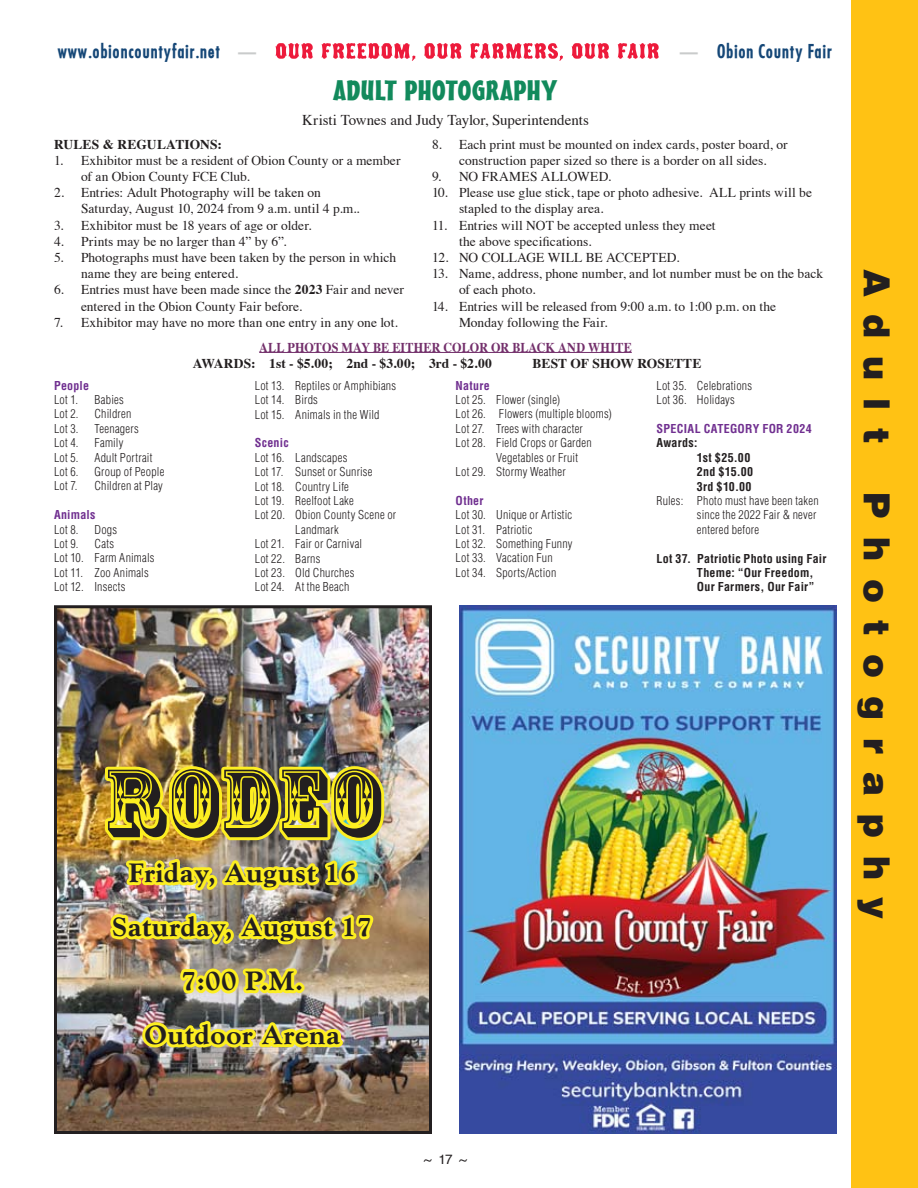
<style>
.page{position:relative;width:918px;height:1188px;background:#fff}
.page>*{position:absolute;margin:0;border:0;box-sizing:border-box;transform-origin:0 0}
.t1{font:90px "Rosewood Std";letter-spacing:.04em;color:#231f20}
.t2{font:900 36px "Helvetica";letter-spacing:.5em;color:#231f20}
.t3{font:800 27px/54px "Goudy";letter-spacing:.03em;color:#231f20;text-align:center}
.t4{font:27px "Massey Wide Normal";letter-spacing:-.005em;color:#128a5c;scale:1.15 1}
.t5{font:700 18px "Fuji";color:#154777}
.t6{font:15px "Times";letter-spacing:-.005em;color:#231f20}
.t7{font:13.5px/16.2px "Times";letter-spacing:.005em;color:#231f20}
.t8{font:700 13.5px "Times";letter-spacing:.005em;color:#231f20}
.t9{font:700 13.5px "Times";letter-spacing:.005em;color:#732f6b;scale:.9 1}
.t10{font:13.5px "Helvetica";color:#231f20}
.t11{font:300 condensed 12px/14.4px "Helvetica";letter-spacing:.02em;color:#231f20}
.t12{font:700 condensed 12px/14.4px "Helvetica";letter-spacing:.02em;color:#231f20}
.t13{font:700 condensed 12px "Helvetica";letter-spacing:.025em;color:#702f90}
.s1{color:#c9cbcb}
.s2{font-weight:700}
</style>
<div class="page">
<div style="left:851px;top:0;width:67px;height:1188px;background:#ffc214"></div>
<svg style="left:276px;top:43px;width:383px;height:18px"></svg>
<img style="left:58px;top:609px;width:370px;height:521px">
<img style="left:139px;top:998px;width:207px;height:108px">
<svg style="left:177px;top:998px;width:131px;height:16px;background:#6b6c6d"></svg>
<img style="left:106px;top:891px;width:270px;height:107px">
<img style="left:122px;top:891px;width:239px;height:53px">
<img style="left:102px;top:699px;width:285px;height:192px">
<hr style="left:259px;top:352px;width:373px;height:1px;background:#732f6b">
<img style="left:459px;top:605px;width:378px;height:529px">
<div style="left:54px;top:605px;width:378px;height:529px;border:3px solid #231f20"></div>
<h3 class="t5" style="left:58px;top:40px;width:202px">www.obioncountyfair.net <span class="s1">—</span></h3>
<h3 class="t5" style="left:680px;top:40px;width:154px"><span class="s1">—</span> Obion County Fair</h3>
<h3 class="t4" style="left:333px;top:67px;width:196px">ADULT PHOTOGRAPHY</h3>
<p class="t6" style="left:302px;top:106px;width:288px">Kristi Townes and Judy Taylor, Superintendents</p>
<p class="t7" style="left:432px;top:135px;width:357px;text-align:center">8. Each print must be mounted on index cards, poster board, or construction paper sized so there is a border on all sides.</p>
<p class="t7" style="left:432px;top:167px;width:181px">9. NO FRAMES ALLOWED.</p>
<p class="t7" style="left:459px;top:183px;width:355px;text-indent:-27px">10. Please use glue stick, tape or photo adhesive. ALL prints will be stapled to the display area.</p>
<p class="t7" style="left:432px;top:216px;width:105px">11. Entries will not</p>
<p class="t8" style="left:54px;top:131px;width:169px">RULES &amp; REGULATIONS:</p>
<p class="t7" style="left:81px;top:151px;width:321px;text-indent:-27px">1. Exhibitor must be a resident of Obion County or a member of an Obion County FCE Club.</p>
<p class="t7" style="left:81px;top:183px;width:280px;text-indent:-27px">2. Entries: Adult Photography will be taken on<br>Saturday, August 10, 2024 from 9 a.m. until 4 p.m..</p>
<p class="t7" style="left:54px;top:216px;width:259px">3. Exhibitor must be 18 years of age or older.</p>
<p class="t7" style="left:54px;top:232px;width:234px">4. Prints may be no larger than 4” by 6”.</p>
<p class="t7" style="left:81px;top:248px;width:317px;text-indent:-27px">5. Photographs must have been taken by the person in which name they are being entered.</p>
<p class="t7" style="left:81px;top:281px;width:324px;text-indent:-27px">6. Entries must have been made since the <span class="s2">2023</span> Fair and never entered in the Obion County Fair before.</p>
<p class="t7" style="left:54px;top:313px;width:345px">7. Exhibitor may have no more than one entry in any one lot.</p>
<p class="t7" style="left:459px;top:216px;width:258px;text-indent:98px">be accepted unless they meet the above specifications.</p>
<p class="t7" style="left:432px;top:248px;width:249px">12. NO COLLAGE WILL BE ACCEPTED.</p>
<p class="t7" style="left:459px;top:264px;width:366px;text-indent:-27px">13. Name, address, phone number, and lot number must be on the back of each photo.</p>
<p class="t7" style="left:459px;top:297px;width:319px;text-indent:-27px">14. Entries will be released from 9:00 a.m. to 1:00 p.m. on the<br>Monday following the Fair.</p>
<p class="t9" style="left:259px;top:334px;width:415px">ALL PHOTOS MAY BE EITHER COLOR OR BLACK AND WHITE</p>
<p class="t8" style="left:193px;top:350px;width:301px">AWARDS: 1st - $5.00; 2nd - $3.00; 3rd - $2.00</p>
<p class="t8" style="left:532px;top:350px;width:171px">BEST OF SHOW ROSETTE</p>
<p class="t13" style="left:456px;top:378px;width:36px">Nature</p>
<p class="t11" style="left:456px;top:392px;width:106px">Lot 25. Flower (single)</p>
<p class="t11" style="left:456px;top:407px;width:158px">Lot 26. Flowers (multiple blooms)</p>
<p class="t11" style="left:456px;top:421px;width:129px">Lot 27. Trees with character</p>
<p class="t11" style="left:456px;top:436px;width:138px">Lot 28. Field Crops or Garden</p>
<p class="t11" style="left:496px;top:450px;width:83px">Vegetables or Fruit</p>
<p class="t11" style="left:456px;top:464px;width:112px">Lot 29. Stormy Weather</p>
<p class="t13" style="left:456px;top:493px;width:29px">Other</p>
<p class="t11" style="left:456px;top:508px;width:118px">Lot 30. Unique or Artistic<br>Lot 31. Patriotic<br>Lot 32. Something Funny<br>Lot 33. Vacation Fun<br>Lot 34. Sports/Action</p>
<p class="t13" style="left:54px;top:378px;width:37px">People</p>
<p class="t11" style="left:54px;top:392px;width:26px">Lot 1.</p>
<p class="t11" style="left:94px;top:392px;width:31px">Babies</p>
<p class="t11" style="left:54px;top:407px;width:26px">Lot 2.</p>
<p class="t11" style="left:94px;top:407px;width:38px">Children</p>
<p class="t11" style="left:54px;top:421px;width:26px">Lot 3.</p>
<p class="t11" style="left:94px;top:421px;width:46px">Teenagers</p>
<p class="t11" style="left:54px;top:436px;width:26px">Lot 4.</p>
<p class="t11" style="left:94px;top:436px;width:30px">Family</p>
<p class="t11" style="left:54px;top:450px;width:26px">Lot 5.</p>
<p class="t11" style="left:94px;top:450px;width:59px">Adult Portrait</p>
<p class="t11" style="left:54px;top:464px;width:26px">Lot 6.</p>
<p class="t11" style="left:94px;top:464px;width:71px">Group of People</p>
<p class="t11" style="left:54px;top:479px;width:25px">Lot 7.</p>
<p class="t11" style="left:94px;top:479px;width:70px">Children at Play</p>
<p class="t13" style="left:54px;top:508px;width:43px">Animals</p>
<p class="t11" style="left:54px;top:522px;width:26px">Lot 8.</p>
<p class="t11" style="left:94px;top:522px;width:24px">Dogs</p>
<p class="t11" style="left:54px;top:536px;width:26px">Lot 9.</p>
<p class="t11" style="left:656px;top:378px;width:97px">Lot 35. Celebrations<br>Lot 36. Holidays</p>
<p class="t13" style="left:656px;top:421px;width:157px">SPECIAL CATEGORY FOR 2024</p>
<p class="t12" style="left:697px;top:436px;width:58px;text-indent:-40px">Awards:<br>1st $25.00<br>2nd $15.00<br>3rd $10.00</p>
<p class="t11" style="left:697px;top:493px;width:123px;text-indent:-40px">Rules: Photo must have been taken since the 2022 Fair &amp; never entered before</p>
<p class="t12" style="left:697px;top:551px;width:131px;text-indent:-40px">Lot 37. Patriotic Photo using Fair<br>Theme: “Our Freedom,<br>Our Farmers, Our Fair”</p>
<p class="t11" style="left:255px;top:378px;width:143px">Lot 13. Reptiles or Amphibians<br>Lot 14. Birds<br>Lot 15. Animals in the Wild</p>
<p class="t13" style="left:255px;top:436px;width:35px">Scenic</p>
<p class="t11" style="left:255px;top:450px;width:94px">Lot 16. Landscapes</p>
<p class="t11" style="left:255px;top:465px;width:119px">Lot 17. Sunset or Sunrise</p>
<p class="t11" style="left:255px;top:479px;width:96px">Lot 18. Country Life</p>
<p class="t11" style="left:255px;top:493px;width:101px">Lot 19. Reelfoot Lake</p>
<p class="t11" style="left:255px;top:508px;width:143px">Lot 20. Obion County Scene or</p>
<p class="t11" style="left:295px;top:522px;width:45px">Landmark</p>
<p class="t11" style="left:255px;top:537px;width:109px">Lot 21. Fair or Carnival</p>
<p class="t11" style="left:255px;top:551px;width:67px">Lot 22. Barns</p>
<p class="t11" style="left:255px;top:565px;width:101px">Lot 23. Old Churches</p>
<p class="t11" style="left:255px;top:580px;width:96px">Lot 24. At the Beach</p>
<p class="t11" style="left:54px;top:536px;width:102px;text-indent:40px">Cats<br>Lot 10. Farm Animals<br>Lot 11. Zoo Animals<br>Lot 12. Insects</p>
<h1 class="t1" style="left:105px;top:750px;width:276px">RODEO</h1>
<h3 class="t3" style="left:112px;top:845px;width:262px">Friday, August 16<br>Saturday, August 17<br>7:00 P.M.<br>Outdoor Arena</h3>
<h2 class="t2" style="left:900px;top:269px;width:177px;rotate:90deg">Adult</h2>
<h2 class="t2" style="left:900px;top:492px;width:428px;rotate:90deg">Photography</h2>
<p class="t10" style="left:424px;top:1148px;width:45px">~17~</p>
</div>
